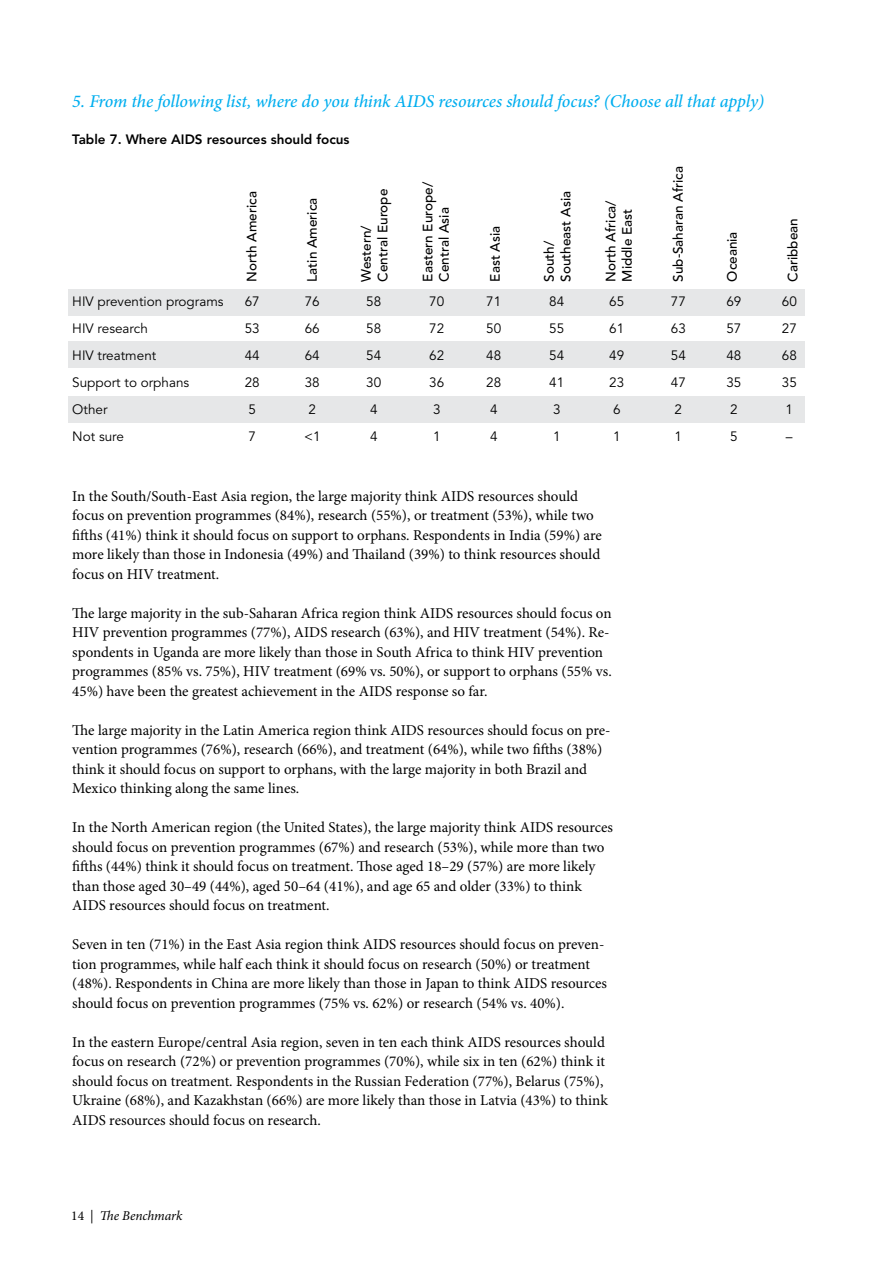
<style>
.page{position:relative;width:893px;height:1263px;background:#fff}
.page>*{position:absolute;margin:0;border:0;box-sizing:border-box;transform-origin:0 0}
.t1{font:italic 500 18px "Minion Pro";letter-spacing:-.01em;color:#00aeef}
.t2{font:15px/19.5px "Minion Pro";color:#000}
.t3{font:13.5px "Avenir";color:#000}
.t4{font:500 13.5px/16.5px "Avenir";color:#000}
.t5{font:800 13.5px "Avenir";color:#000}
.t6{font:italic 13.5px "Minion Pro";letter-spacing:-.01em;color:#000}
.s1{font-style:normal}
</style>
<div class="page">
<div style="left:68px;top:341px;width:736px;height:27px;background:#e6e7e8"></div>
<div style="left:68px;top:396px;width:736px;height:26px;background:#e6e7e8"></div>
<div style="left:68px;top:289px;width:736px;height:26px;background:#e6e7e8"></div>
<p class="t1" style="left:72px;top:89px;width:693px">5. From the following list, where do you think AIDS resources should focus? (Choose all that apply)</p>
<p class="t5" style="left:72px;top:131px;width:279px">Table 7. Where AIDS resources should focus</p>
<p class="t4" style="left:244px;top:282px;width:92px;rotate:-90deg">North America</p>
<p class="t4" style="left:304px;top:282px;width:85px;rotate:-90deg">Latin America</p>
<p class="t4" style="left:358px;top:282px;width:94px;rotate:-90deg">Western/<br>Central Europe</p>
<p class="t4" style="left:420px;top:282px;width:101px;rotate:-90deg">Eastern Europe/<br>Central Asia</p>
<p class="t4" style="left:487px;top:282px;width:57px;rotate:-90deg">East Asia</p>
<p class="t4" style="left:541px;top:282px;width:92px;rotate:-90deg">South/<br>Southeast Asia</p>
<p class="t4" style="left:603px;top:282px;width:83px;rotate:-90deg">North Africa/<br>Middle East</p>
<p class="t4" style="left:670px;top:282px;width:117px;rotate:-90deg">Sub-Saharan Africa</p>
<p class="t4" style="left:724px;top:282px;width:52px;rotate:-90deg">Oceania</p>
<p class="t4" style="left:785px;top:282px;width:65px;rotate:-90deg">Caribbean</p>
<p class="t3" style="left:72px;top:294px;width:153px">HIV prevention programs</p>
<p class="t3" style="left:245px;top:294px;width:17px">67</p>
<p class="t3" style="left:305px;top:294px;width:17px">76</p>
<p class="t3" style="left:366px;top:294px;width:17px">58</p>
<p class="t3" style="left:429px;top:294px;width:17px">70</p>
<p class="t3" style="left:486px;top:294px;width:17px">71</p>
<p class="t3" style="left:549px;top:294px;width:17px">84</p>
<p class="t3" style="left:609px;top:294px;width:17px">65</p>
<p class="t3" style="left:671px;top:294px;width:17px">77</p>
<p class="t3" style="left:726px;top:294px;width:17px">69</p>
<p class="t3" style="left:782px;top:294px;width:17px">60</p>
<p class="t3" style="left:72px;top:321px;width:77px">HIV research</p>
<p class="t3" style="left:245px;top:321px;width:17px">53</p>
<p class="t3" style="left:305px;top:321px;width:17px">66</p>
<p class="t3" style="left:366px;top:321px;width:17px">58</p>
<p class="t3" style="left:429px;top:321px;width:17px">72</p>
<p class="t3" style="left:486px;top:321px;width:17px">50</p>
<p class="t3" style="left:549px;top:321px;width:17px">55</p>
<p class="t3" style="left:609px;top:321px;width:17px">61</p>
<p class="t3" style="left:671px;top:321px;width:17px">63</p>
<p class="t3" style="left:726px;top:321px;width:17px">57</p>
<p class="t3" style="left:782px;top:321px;width:17px">27</p>
<p class="t3" style="left:72px;top:348px;width:86px">HIV treatment</p>
<p class="t3" style="left:245px;top:348px;width:17px">44</p>
<p class="t3" style="left:305px;top:348px;width:17px">64</p>
<p class="t3" style="left:366px;top:348px;width:17px">54</p>
<p class="t3" style="left:429px;top:348px;width:17px">62</p>
<p class="t3" style="left:486px;top:348px;width:17px">48</p>
<p class="t3" style="left:549px;top:348px;width:17px">54</p>
<p class="t3" style="left:609px;top:348px;width:17px">49</p>
<p class="t3" style="left:671px;top:348px;width:17px">54</p>
<p class="t3" style="left:726px;top:348px;width:17px">48</p>
<p class="t3" style="left:782px;top:348px;width:17px">68</p>
<p class="t3" style="left:72px;top:375px;width:118px">Support to orphans</p>
<p class="t3" style="left:245px;top:375px;width:17px">28</p>
<p class="t3" style="left:305px;top:375px;width:17px">38</p>
<p class="t3" style="left:366px;top:375px;width:17px">30</p>
<p class="t3" style="left:429px;top:375px;width:17px">36</p>
<p class="t3" style="left:486px;top:375px;width:17px">28</p>
<p class="t3" style="left:549px;top:375px;width:17px">41</p>
<p class="t3" style="left:609px;top:375px;width:17px">23</p>
<p class="t3" style="left:671px;top:375px;width:17px">47</p>
<p class="t3" style="left:726px;top:375px;width:17px">35</p>
<p class="t3" style="left:782px;top:375px;width:17px">35</p>
<p class="t3" style="left:72px;top:402px;width:37px">Other</p>
<p class="t3" style="left:249px;top:402px;width:9px">5</p>
<p class="t3" style="left:309px;top:402px;width:9px">2</p>
<p class="t3" style="left:370px;top:402px;width:9px">4</p>
<p class="t3" style="left:433px;top:402px;width:9px">3</p>
<p class="t3" style="left:490px;top:402px;width:9px">4</p>
<p class="t3" style="left:553px;top:402px;width:9px">3</p>
<p class="t3" style="left:613px;top:402px;width:9px">6</p>
<p class="t3" style="left:675px;top:402px;width:9px">2</p>
<p class="t3" style="left:730px;top:402px;width:9px">2</p>
<p class="t3" style="left:786px;top:402px;width:9px">1</p>
<p class="t3" style="left:72px;top:429px;width:53px">Not sure</p>
<p class="t3" style="left:249px;top:429px;width:9px">7</p>
<p class="t3" style="left:304px;top:429px;width:18px">&lt;1</p>
<p class="t3" style="left:370px;top:429px;width:9px">4</p>
<p class="t3" style="left:433px;top:429px;width:9px">1</p>
<p class="t3" style="left:490px;top:429px;width:9px">4</p>
<p class="t3" style="left:553px;top:429px;width:9px">1</p>
<p class="t3" style="left:613px;top:429px;width:9px">1</p>
<p class="t3" style="left:675px;top:429px;width:9px">1</p>
<p class="t3" style="left:730px;top:429px;width:9px">5</p>
<p class="t3" style="left:786px;top:429px;width:8px">–</p>
<p class="t2" style="left:72px;top:486px;width:531px">In the South/South-East Asia region, the large majority think AIDS resources should focus on prevention programmes (84%), research (55%), or treatment (53%), while two fifths (41%) think it should focus on support to orphans. Respondents in India (59%) are more likely than those in Indonesia (49%) and Thailand (39%) to think resources should focus on HIV treatment.</p>
<p class="t2" style="left:72px;top:603px;width:541px">The large majority in the sub-Saharan Africa region think AIDS resources should focus on HIV prevention programmes (77%), AIDS research (63%), and HIV treatment (54%). Re&shy;spondents in Uganda are more likely than those in South Africa to think HIV prevention programmes (85% vs. 75%), HIV treatment (69% vs. 50%), or support to orphans (55% vs.<br>45%) have been the greatest achievement in the AIDS response so far.</p>
<p class="t2" style="left:72px;top:720px;width:540px">The large majority in the Latin America region think AIDS resources should focus on pre&shy;vention programmes (76%), research (66%), and treatment (64%), while two fifths (38%) think it should focus on support to orphans, with the large majority in both Brazil and Mexico thinking along the same lines.</p>
<p class="t2" style="left:72px;top:818px;width:542px">In the North American region (the United States), the large majority think AIDS resources should focus on prevention programmes (67%) and research (53%), while more than two fifths (44%) think it should focus on treatment. Those aged 18–29 (57%) are more likely than those aged 30–49 (44%), aged 50–64 (41%), and age 65 and older (33%) to think AIDS resources should focus on treatment.</p>
<p class="t2" style="left:72px;top:935px;width:536px">Seven in ten (71%) in the East Asia region think AIDS resources should focus on preven&shy;tion programmes, while half each think it should focus on research (50%) or treatment (48%). Respondents in China are more likely than those in Japan to think AIDS resources should focus on prevention programmes (75% vs. 62%) or research (54% vs. 40%).</p>
<p class="t2" style="left:72px;top:1032px;width:537px">In the eastern Europe/central Asia region, seven in ten each think AIDS resources should focus on research (72%) or prevention programmes (70%), while six in ten (62%) think it should focus on treatment. Respondents in the Russian Federation (77%), Belarus (75%), Ukraine (68%), and Kazakhstan (66%) are more likely than those in Latvia (43%) to think AIDS resources should focus on research.</p>
<p class="t6" style="left:71px;top:1207px;width:113px"><span class="s1">14 |</span> The Benchmark</p>
</div>
